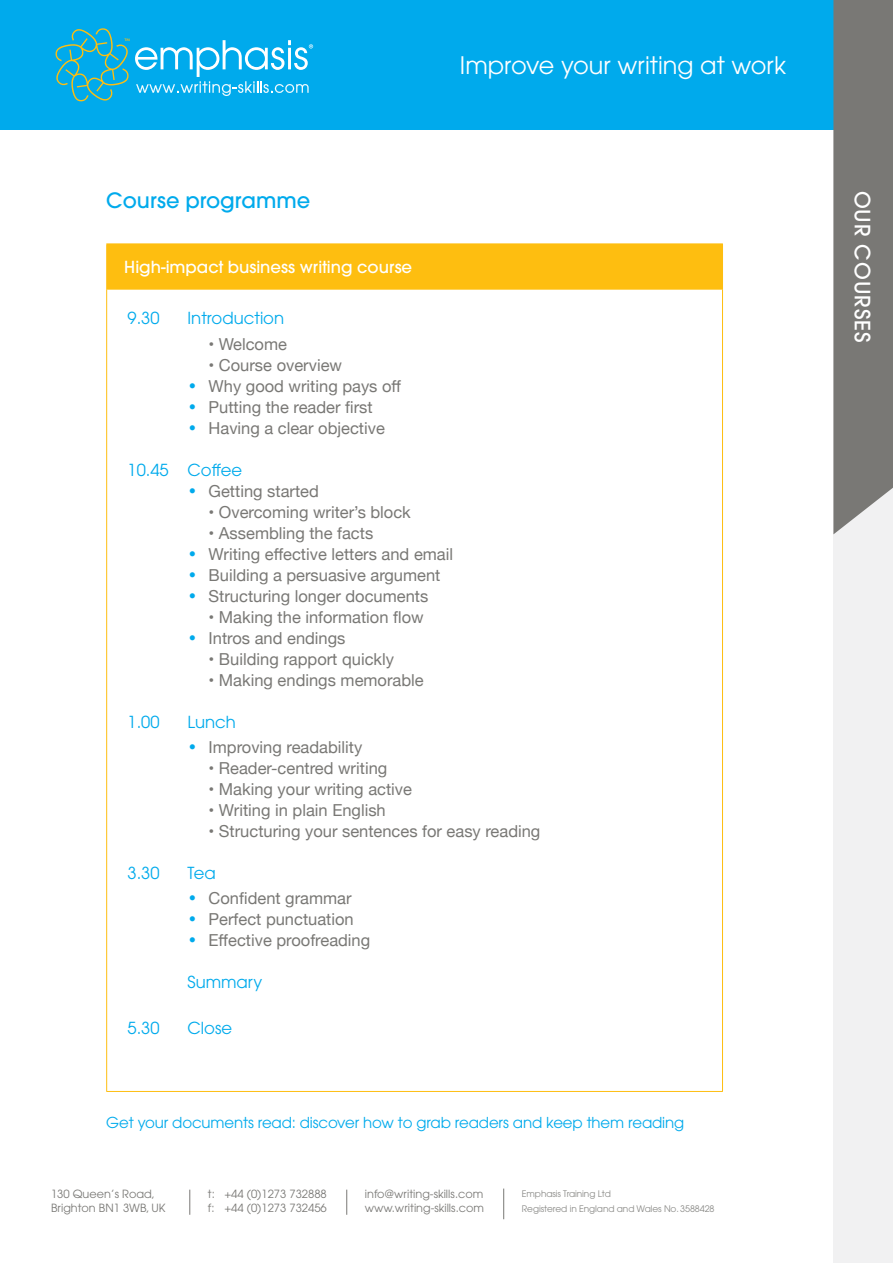
<style>
.page{position:relative;width:893px;height:1263px;background:#fff}
.page>*{position:absolute;margin:0;border:0;box-sizing:border-box;transform-origin:0 0}
.t1{font:24px "Avant Garde";color:#fff}
.t2{font:500 21px "Avant Garde";color:#00aaec}
.t3{font:500 21px "Avant Garde";letter-spacing:.05em;color:#fff}
.t4{font:16.5px "Helvetica Neue";color:#797875}
.t5{font:16.5px "Avant Garde";color:#00aaec}
.t6{font:500 16.5px "Avant Garde";color:#fff}
.t7{font:15px "Avant Garde";letter-spacing:-.01em;color:#00aaec}
.t8{font:11.25px/13.5px "Avant Garde";color:#797875}
.t9{font:9px/15px "Avant Garde";letter-spacing:-.01em;color:#8a8a87}
.s1{font-family:"Avant Garde";color:#00aaec}
</style>
<div class="page">
<div style="left:833px;top:0;width:60px;height:1263px;background:#f1f1f2"></div>
<div style="left:0;top:0;width:893px;height:130px;background:#00aaec"></div>
<svg style="left:190px;top:1189px;width:1px;height:26px"></svg>
<svg style="left:346px;top:1189px;width:1px;height:26px"></svg>
<hr style="left:503px;top:1188px;width:1px;height:31px;background:#797875">
<div style="left:107px;top:244px;width:615px;height:45px;background:#febe10"></div>
<hr style="left:106px;top:289px;width:1px;height:802px;background:#febe10">
<hr style="left:722px;top:289px;width:1px;height:802px;background:#febe10">
<hr style="left:106px;top:1091px;width:617px;height:1px;background:#febe10">
<hr style="left:106px;top:243px;width:617px;height:1px;background:#febe10">
<hr style="left:106px;top:244px;width:1px;height:45px;background:#febe10">
<hr style="left:722px;top:244px;width:1px;height:45px;background:#febe10">
<hr style="left:107px;top:289px;width:615px;height:1px;background:#febe10">
<svg style="left:833px;top:0;width:60px;height:534px;background:#7f807d"></svg>
<svg style="left:55px;top:28px;width:258px;height:74px"></svg>
<p class="t2" style="left:106px;top:187px;width:206px">Course programme</p>
<h1 class="t1" style="left:460px;top:51px;width:328px">Improve your writing at work</h1>
<p class="t6" style="left:124px;top:257px;width:289px">High-impact business writing course</p>
<p class="t5" style="left:128px;top:309px;width:33px">9.30</p>
<p class="t5" style="left:188px;top:309px;width:98px">Introduction</p>
<p class="t4" style="left:209px;top:332px;width:80px">• Welcome</p>
<p class="t4" style="left:209px;top:353px;width:135px">• Course overview</p>
<p class="t4" style="left:188px;top:374px;width:215px"><span class="s1">•</span> Why good writing pays off</p>
<p class="t4" style="left:188px;top:395px;width:187px"><span class="s1">•</span> Putting the reader first</p>
<p class="t4" style="left:188px;top:416px;width:199px"><span class="s1">•</span> Having a clear objective</p>
<p class="t5" style="left:128px;top:460px;width:116px">10.45 Coffee</p>
<p class="t4" style="left:188px;top:479px;width:133px"><span class="s1">•</span> Getting started</p>
<p class="t4" style="left:209px;top:500px;width:204px">• Overcoming writer’s block</p>
<p class="t4" style="left:209px;top:521px;width:166px">• Assembling the facts</p>
<p class="t4" style="left:188px;top:542px;width:267px"><span class="s1">•</span> Writing effective letters and email</p>
<p class="t4" style="left:188px;top:563px;width:254px"><span class="s1">•</span> Building a persuasive argument</p>
<p class="t4" style="left:188px;top:584px;width:242px"><span class="s1">•</span> Structuring longer documents</p>
<p class="t4" style="left:209px;top:605px;width:217px">• Making the information flow</p>
<p class="t4" style="left:188px;top:626px;width:159px"><span class="s1">•</span> Intros and endings</p>
<p class="t4" style="left:209px;top:647px;width:187px">• Building rapport quickly</p>
<p class="t4" style="left:209px;top:668px;width:217px">• Making endings memorable</p>
<p class="t5" style="left:128px;top:712px;width:33px">1.00</p>
<p class="t5" style="left:188px;top:712px;width:50px">Lunch</p>
<p class="t4" style="left:188px;top:735px;width:176px"><span class="s1">•</span> Improving readability</p>
<p class="t4" style="left:209px;top:756px;width:180px">• Reader-centred writing</p>
<p class="t4" style="left:209px;top:777px;width:205px">• Making your writing active</p>
<p class="t4" style="left:209px;top:798px;width:179px">• Writing in plain English</p>
<p class="t4" style="left:209px;top:819px;width:333px">• Structuring your sentences for easy reading</p>
<p class="t5" style="left:128px;top:863px;width:33px">3.30</p>
<p class="t5" style="left:188px;top:863px;width:30px">Tea</p>
<p class="t4" style="left:188px;top:886px;width:166px"><span class="s1">•</span> Confident grammar</p>
<p class="t4" style="left:188px;top:907px;width:168px"><span class="s1">•</span> Perfect punctuation</p>
<p class="t4" style="left:188px;top:928px;width:184px"><span class="s1">•</span> Effective proofreading</p>
<p class="t5" style="left:188px;top:972px;width:76px">Summary</p>
<p class="t5" style="left:128px;top:1019px;width:33px">5.30</p>
<p class="t5" style="left:188px;top:1019px;width:46px">Close</p>
<p class="t7" style="left:106px;top:1113px;width:579px">Get your documents read: discover how to grab readers and keep them reading</p>
<p class="t8" style="left:51px;top:1187px;width:116px">130 Queen’s Road,<br>Brighton BN1 3WB, UK</p>
<p class="t8" style="left:208px;top:1187px;width:120px">t: +44 (0)1273 732888 f: +44 (0)1273 732456</p>
<p class="t8" style="left:365px;top:1187px;width:121px">info@writing-skills.com www.writing-skills.com</p>
<p class="t9" style="left:522px;top:1186px;width:194px">Emphasis Training Ltd<br>Registered in England and Wales No. 3588428</p>
<p class="t3" style="left:875px;top:191px;width:154px;rotate:90deg">OUR COURSES</p>
</div>
